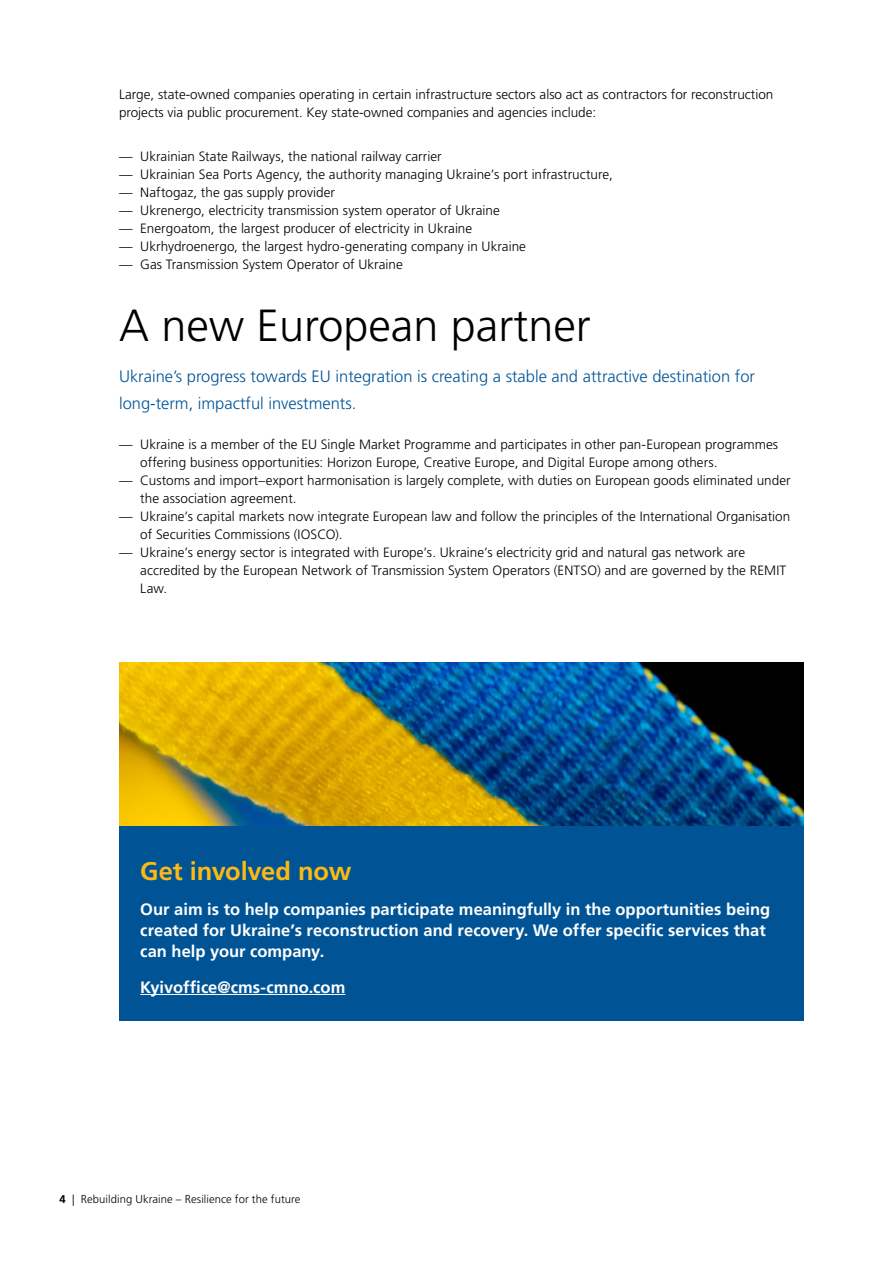
<style>
.page{position:relative;width:893px;height:1263px;background:#fff}
.page>*{position:absolute;margin:0;border:0;box-sizing:border-box;transform-origin:0 0}
.t1{font:300 45px "Frutiger LT Pro";color:#000}
.t2{font:700 25.5px "Frutiger LT Pro";letter-spacing:-.01em;color:#fdb913}
.t3{font:700 16.5px/21px "Frutiger LT Pro";color:#fff}
.t4{font:300 16.5px/27px "Frutiger LT Pro";color:#005496}
.t5{font:300 13.5px/18px "Frutiger LT Pro";color:#000}
.t6{font:300 11.25px "Frutiger LT Pro";letter-spacing:.01em;color:#000}
.s1{font-weight:700}
</style>
<div class="page">
<img style="left:119px;top:662px;width:685px;height:165px">
<div style="left:119px;top:827px;width:685px;height:194px;background:#005496"></div>
<hr style="left:140px;top:994px;width:205px;height:1px;background:#fff">
<p class="t5" style="left:119px;top:86px;width:656px">Large, state-owned companies operating in certain infrastructure sectors also act as contractors for reconstruction projects via public procurement. Key state-owned companies and agencies include:</p>
<p class="t5" style="left:119px;top:148px;width:324px">— Ukrainian State Railways, the national railway carrier</p>
<p class="t5" style="left:119px;top:166px;width:495px">— Ukrainian Sea Ports Agency, the authority managing Ukraine’s port infrastructure,</p>
<p class="t5" style="left:119px;top:184px;width:218px">— Naftogaz, the gas supply provider</p>
<p class="t5" style="left:119px;top:202px;width:382px">— Ukrenergo, electricity transmission system operator of Ukraine</p>
<p class="t5" style="left:119px;top:220px;width:355px">— Energoatom, the largest producer of electricity in Ukraine</p>
<p class="t5" style="left:119px;top:238px;width:408px">— Ukrhydroenergo, the largest hydro-generating company in Ukraine</p>
<p class="t5" style="left:119px;top:256px;width:285px">— Gas Transmission System Operator of Ukraine</p>
<h1 class="t1" style="left:119px;top:300px;width:473px">A new European partner</h1>
<p class="t4" style="left:119px;top:363px;width:637px">Ukraine’s progress towards EU integration is creating a stable and attractive destination for long-term, impactful investments.</p>
<p class="t5" style="left:140px;top:436px;width:639px;text-indent:-21px">— Ukraine is a member of the EU Single Market Programme and participates in other pan-European programmes offering business opportunities: Horizon Europe, Creative Europe, and Digital Europe among others.</p>
<p class="t5" style="left:140px;top:472px;width:652px;text-indent:-21px">— Customs and import–export harmonisation is largely complete, with duties on European goods eliminated under the association agreement.</p>
<p class="t5" style="left:140px;top:508px;width:652px;text-indent:-21px">— Ukraine’s capital markets now integrate European law and follow the principles of the International Organisation of Securities Commissions (IOSCO).</p>
<p class="t5" style="left:140px;top:544px;width:647px;text-indent:-21px">— Ukraine’s energy sector is integrated with Europe’s. Ukraine’s electricity grid and natural gas network are accredited by the European Network of Transmission System Operators (ENTSO) and are governed by the REMIT<br>Law.</p>
<h2 class="t2" style="left:140px;top:856px;width:213px">Get involved now</h2>
<p class="t3" style="left:140px;top:899px;width:631px">Our aim is to help companies participate meaningfully in the opportunities being created for Ukraine’s reconstruction and recovery. We offer specific services that can help your company.</p>
<p class="t3" style="left:140px;top:977px;width:206px">Kyivoffice@cms-cmno.com</p>
<p class="t6" style="left:60px;top:1193px;width:243px"><span class="s1">4</span> | Rebuilding Ukraine – Resilience for the future</p>
</div>
